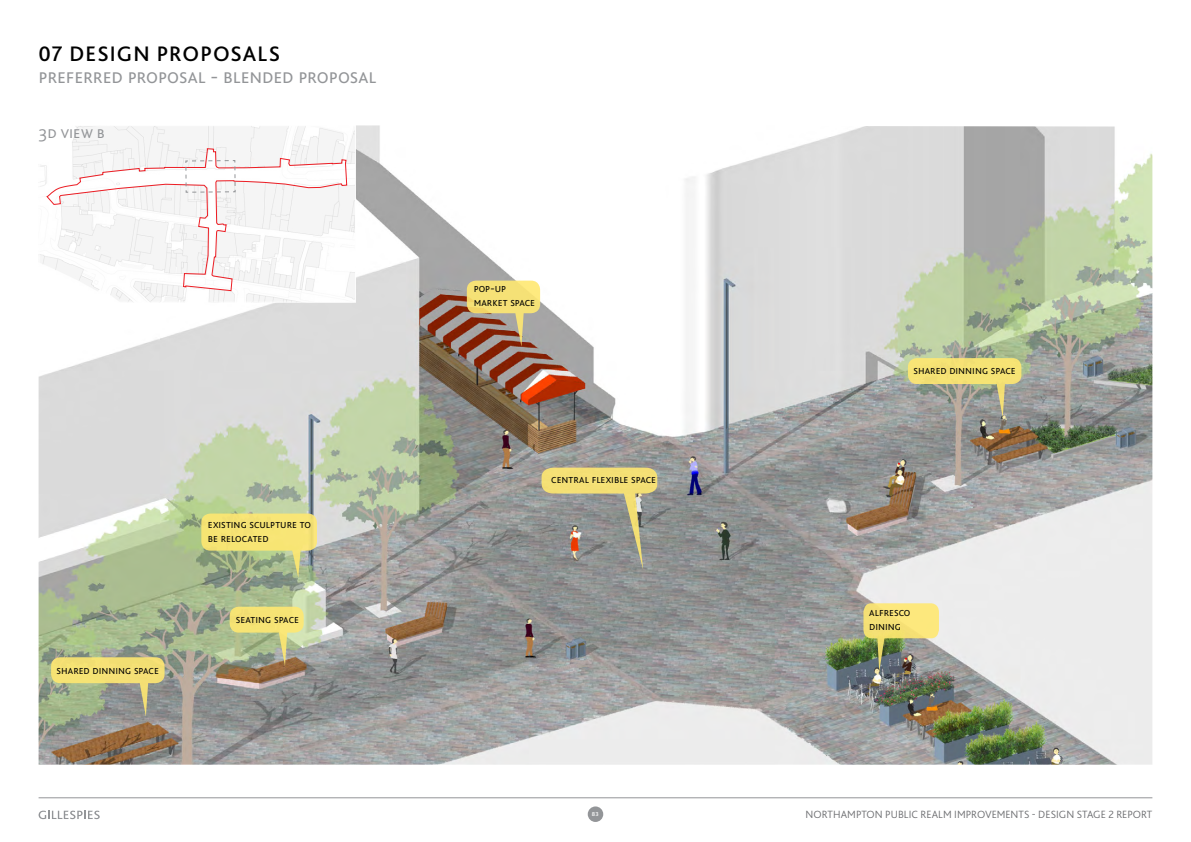
<style>
.page{position:relative;width:1191px;height:842px;background:#fff}
.page>*{position:absolute;margin:0;border:0;box-sizing:border-box;transform-origin:0 0}
.t1{font:300 22px "Bliss 2";color:#939598}
.t2{font:500 22px "Bliss 2";letter-spacing:.05em;color:#000}
.t3{font:300 18px "Bliss 2";color:#939598}
.t4{font:300 12.4px/14px "Bliss 2";color:#000}
.t5{font:300 11px "Bliss 2";letter-spacing:.005em;color:#6d6e71}
.t6{font:500 6px "Bliss 2";color:#fff}
</style>
<div class="page">
<div style="left:588px;top:806px;width:15px;height:16px;background:#939598;border-radius:50%"></div>
<svg style="left:39px;top:811px;width:61px;height:8px"></svg>
<hr style="left:39px;top:798px;width:1113px;height:1px;background:#939598">
<img style="left:39px;top:125px;width:1113px;height:640px">
<img style="left:41px;top:127px;width:313px;height:174px">
<svg style="left:46px;top:148px;width:301px;height:143px"></svg>
<svg style="left:541px;top:468px;width:116px;height:102px;background:#aba687"></svg>
<svg style="left:467px;top:281px;width:73px;height:66px;background:#c8ac71"></svg>
<svg style="left:908px;top:358px;width:113px;height:59px;background:#c2bb86"></svg>
<svg style="left:51px;top:657px;width:114px;height:59px;background:#bfbc81"></svg>
<svg style="left:230px;top:607px;width:74px;height:59px;background:#c9c782"></svg>
<svg style="left:185px;top:160px;width:51px;height:33px"></svg>
<svg style="left:201px;top:514px;width:116px;height:64px;background:#cfcb7c"></svg>
<img style="left:863px;top:603px;width:76px;height:69px">
<h1 class="t2" style="left:39px;top:40px;width:243px">07 DESIGN PROPOSALS</h1>
<h1 class="t1" style="left:39px;top:62px;width:337px">Preferred proposal - blended proposal</h1>
<h2 class="t3" style="left:39px;top:120px;width:66px">3d VIEW B</h2>
<p class="t4" style="left:57px;top:662px;width:104px">Shared dinning space</p>
<p class="t4" style="left:208px;top:517px;width:104px">existing sculpture to be relocated</p>
<p class="t4" style="left:236px;top:611px;width:65px">seating space</p>
<p class="t4" style="left:474px;top:280px;width:3px">POP</p>
<p class="t4" style="left:474px;top:280px;width:63px;text-indent:17px">-UP<br>MARKET space</p>
<p class="t4" style="left:551px;top:472px;width:106px">central flexible space</p>
<p class="t4" style="left:913px;top:363px;width:104px">Shared dinning space</p>
<p class="t4" style="left:869px;top:605px;width:43px">alfresco dining</p>
<p class="t6" style="left:592px;top:810px;width:8px">83</p>
<p class="t5" style="left:805px;top:807px;width:348px">NORTHAMPTON PUBLIC REALM IMPROVEMENTS - DESIGN STAGE 2 REPORT</p>
</div>
